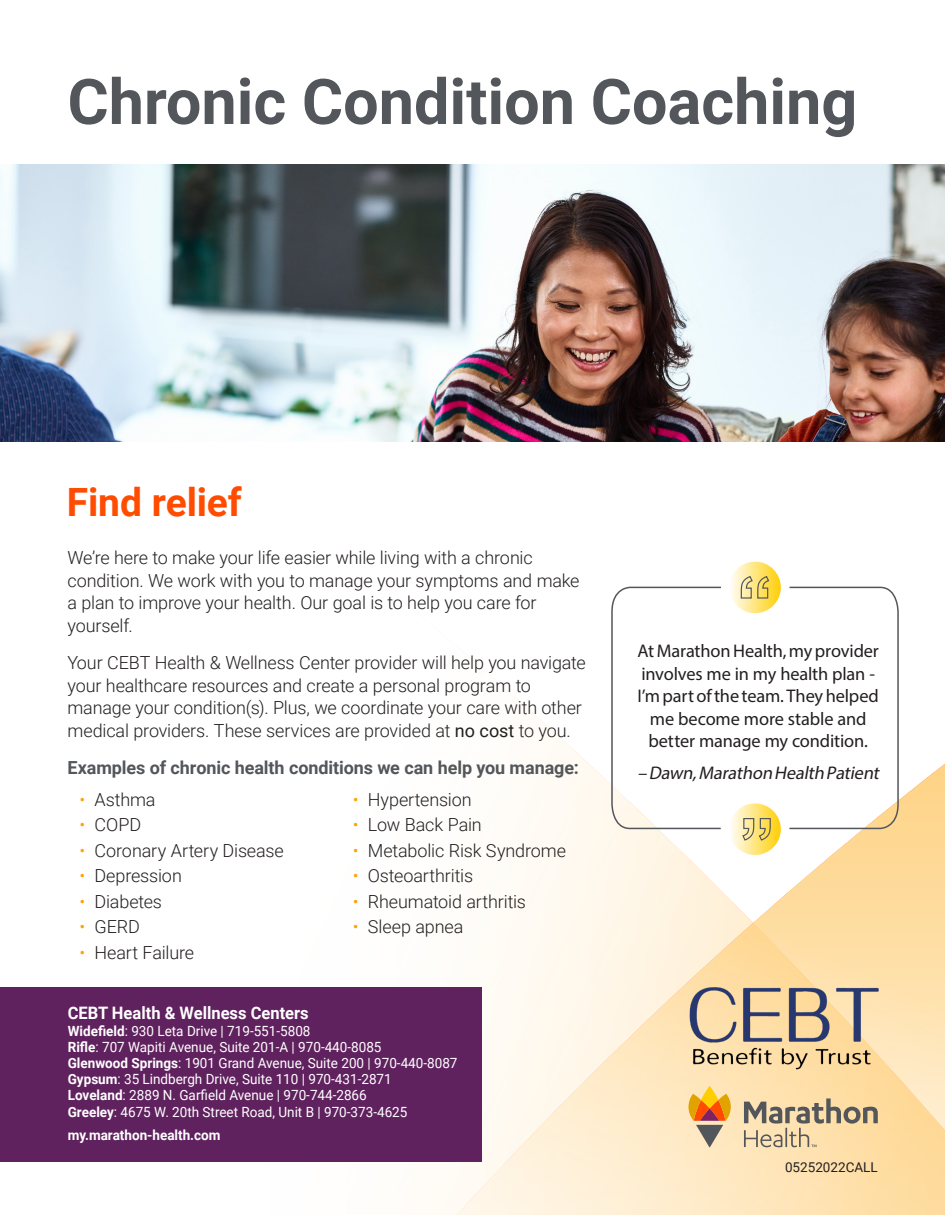
<style>
.page{position:relative;width:945px;height:1215px;background:#fff}
.page>*{position:absolute;margin:0;border:0;box-sizing:border-box;transform-origin:0 0}
.t1{font:700 63px "Roboto";color:#53565a}
.t2{font:700 39px "Roboto";letter-spacing:-.005em;color:#ff4c00}
.t3{font:18.3px/22.5px "Myriad Pro";letter-spacing:-.01em;color:#231f20;text-align:center}
.t4{font:italic 18.3px "Myriad Pro";color:#231f20}
.t5{font:300 18px/22.5px "Roboto";letter-spacing:-.01em;color:#231f20}
.t6{font:700 18px "Roboto";letter-spacing:-.005em;color:#53565a}
.t7{font:700 17.1px "Roboto";color:#fff;scale:.96 1}
.t8{font:14.1px/16.2px "Roboto";color:#fff;scale:.96 1}
.t9{font:700 14.1px "Roboto";color:#fff;scale:.96 1}
.t10{font:13.5px "Roboto";color:#231f20}
.s1{font-weight:400}
.s2{color:#ffa300}
.s3{font-weight:700}
</style>
<div class="page">
<img style="left:553px;top:745px;width:31px;height:14px">
<img style="left:514px;top:696px;width:54px;height:49px">
<svg style="left:254px;top:759px;width:527px;height:456px"></svg>
<img style="left:870px;top:763px;width:75px;height:452px">
<img style="left:788px;top:857px;width:42px;height:358px">
<img style="left:746px;top:892px;width:42px;height:323px">
<img style="left:705px;top:928px;width:43px;height:287px">
<img style="left:623px;top:965px;width:83px;height:250px">
<img style="left:582px;top:1042px;width:43px;height:173px">
<img style="left:541px;top:1083px;width:42px;height:132px">
<img style="left:500px;top:1124px;width:43px;height:91px">
<img style="left:459px;top:1167px;width:42px;height:48px">
<svg style="left:455px;top:1211px;width:5px;height:4px"></svg>
<img style="left:0;top:164px;width:945px;height:278px">
<svg style="left:610px;top:586px;width:112px;height:244px"></svg>
<div style="left:729px;top:562px;width:52px;height:51px;background:linear-gradient(to right,#fffefb,#ffd00e);border-radius:50%"></div>
<svg style="left:729px;top:803px;width:52px;height:52px"></svg>
<svg style="left:740px;top:575px;width:30px;height:24px"></svg>
<svg style="left:741px;top:817px;width:30px;height:24px"></svg>
<svg style="left:789px;top:586px;width:111px;height:244px"></svg>
<svg style="left:688px;top:1096px;width:43px;height:51px;background:#d9a364"></svg>
<svg style="left:744px;top:1099px;width:134px;height:48px;background:#d1bc96"></svg>
<div style="left:0;top:988px;width:482px;height:174px;background:#60225f"></div>
<img style="left:687px;top:974px;width:194px;height:122px">
<p class="t1" style="left:68px;top:57px;width:791px">Chronic Condition Coaching</p>
<p class="t2" style="left:67px;top:475px;width:176px">Find relief</p>
<p class="t5" style="left:68px;top:546px;width:514px">We’re here to make your life easier while living with a chronic condition. We work with you to manage your symptoms and make a plan to improve your health. Our goal is to help you care for yourself.</p>
<p class="t5" style="left:68px;top:651px;width:520px">Your CEBT Health &amp; Wellness Center provider will help you navigate your healthcare resources and create a personal program to manage your condition(s). Plus, we coordinate your care with other medical providers. These services are provided at <span class="s1">no cost</span> to you.</p>
<p class="t6" style="left:68px;top:755px;width:513px">Examples of chronic health conditions we can help you manage:</p>
<p class="t5" style="left:80px;top:787px;width:78px"><span class="s2">•</span> Asthma</p>
<p class="t5" style="left:80px;top:813px;width:63px"><span class="s2">•</span> COPD</p>
<p class="t5" style="left:80px;top:838px;width:206px"><span class="s2">•</span> Coronary Artery Disease</p>
<p class="t5" style="left:80px;top:864px;width:104px"><span class="s2">•</span> Depression</p>
<p class="t5" style="left:80px;top:889px;width:84px"><span class="s2">•</span> Diabetes</p>
<p class="t5" style="left:80px;top:915px;width:62px"><span class="s2">•</span> GERD</p>
<p class="t5" style="left:80px;top:940px;width:116px"><span class="s2">•</span> Heart Failure</p>
<p class="t5" style="left:353px;top:787px;width:120px"><span class="s2">•</span> Hypertension</p>
<p class="t5" style="left:353px;top:813px;width:130px"><span class="s2">•</span> Low Back Pain</p>
<p class="t5" style="left:353px;top:838px;width:215px"><span class="s2">•</span> Metabolic Risk Syndrome</p>
<p class="t5" style="left:353px;top:864px;width:122px"><span class="s2">•</span> Osteoarthritis</p>
<p class="t5" style="left:353px;top:889px;width:175px"><span class="s2">•</span> Rheumatoid arthritis</p>
<p class="t5" style="left:353px;top:915px;width:112px"><span class="s2">•</span> Sleep apnea</p>
<p class="t7" style="left:68px;top:1001px;width:252px">CEBT Health &amp; Wellness Centers</p>
<p class="t8" style="left:68px;top:1022px;width:408px"><span class="s3">Widefield</span>: 930 Leta Drive | 719-551-5808<br><span class="s3">Rifle</span>: 707 Wapiti Avenue, Suite 201-A | 970-440-8085<br><span class="s3">Glenwood Springs</span>: 1901 Grand Avenue, Suite 200 | 970-440-8087<br><span class="s3">Gypsum</span>: 35 Lindbergh Drive, Suite 110 | 970-431-2871<br><span class="s3">Loveland</span>: 2889 N. Garfield Avenue | 970-744-2866<br><span class="s3">Greeley</span>: 4675 W. 20th Street Road, Unit B | 970-373-4625</p>
<p class="t9" style="left:68px;top:1125px;width:161px">my.marathon-health.com</p>
<p class="t3" style="left:638px;top:639px;width:243px">At Marathon Health, my provider involves me in my health plan -<br>I’m part of the team. They helped me become more stable and better manage my condition.</p>
<p class="t4" style="left:638px;top:761px;width:247px">– Dawn,Marathon Health Patient</p>
<p class="t10" style="left:785px;top:1158px;width:94px">05252022CALL</p>
</div>
